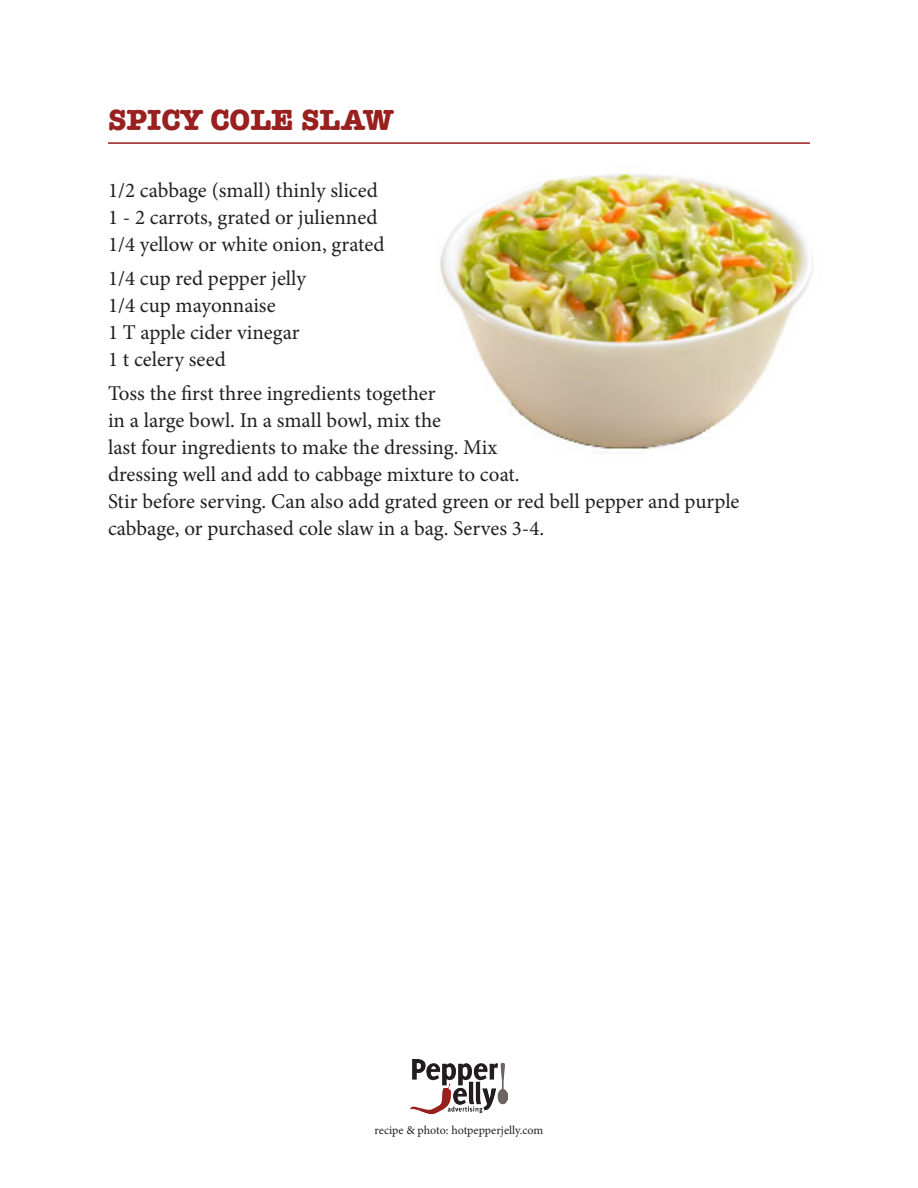
<style>
.page{position:relative;width:918px;height:1188px;background:#fff}
.page>*{position:absolute;margin:0;border:0;box-sizing:border-box;transform-origin:0 0}
.t1{font:700 30px "American Typewriter";color:#98201f}
.t2{font:21px/27px "Minion Pro";color:#231f20}
.t3{font:12px "Minion Pro";letter-spacing:-.005em;color:#231f20}
</style>
<div class="page">
<img style="left:440px;top:172px;width:373px;height:279px">
<img style="left:410px;top:1059px;width:98px;height:54px">
<hr style="left:108px;top:142px;width:702px;height:2px;background:#98201f">
<p class="t1" style="left:108px;top:94px;width:287px">SPICY COLE SLAW</p>
<p class="t2" style="left:108px;top:177px;width:278px">1/2 cabbage (small) thinly sliced<br>1 - 2 carrots, grated or julienned<br>1/4 yellow or white onion, grated</p>
<p class="t2" style="left:108px;top:265px;width:200px">1/4 cup red pepper jelly<br>1/4 cup mayonnaise<br>1 T apple cider vinegar<br>1 t celery seed</p>
<p class="t2" style="left:108px;top:380px;width:633px">Toss the first three ingredients together<br>in a large bowl. In a small bowl, mix the<br>last four ingredients to make the dressing. Mix<br>dressing well and add to cabbage mixture to coat.<br>Stir before serving. Can also add grated green or red bell pepper and purple cabbage, or purchased cole slaw in a bag. Serves 3-4.</p>
<p class="t3" style="left:375px;top:1122px;width:170px">recipe &amp; photo: hotpepperjelly.com</p>
</div>
